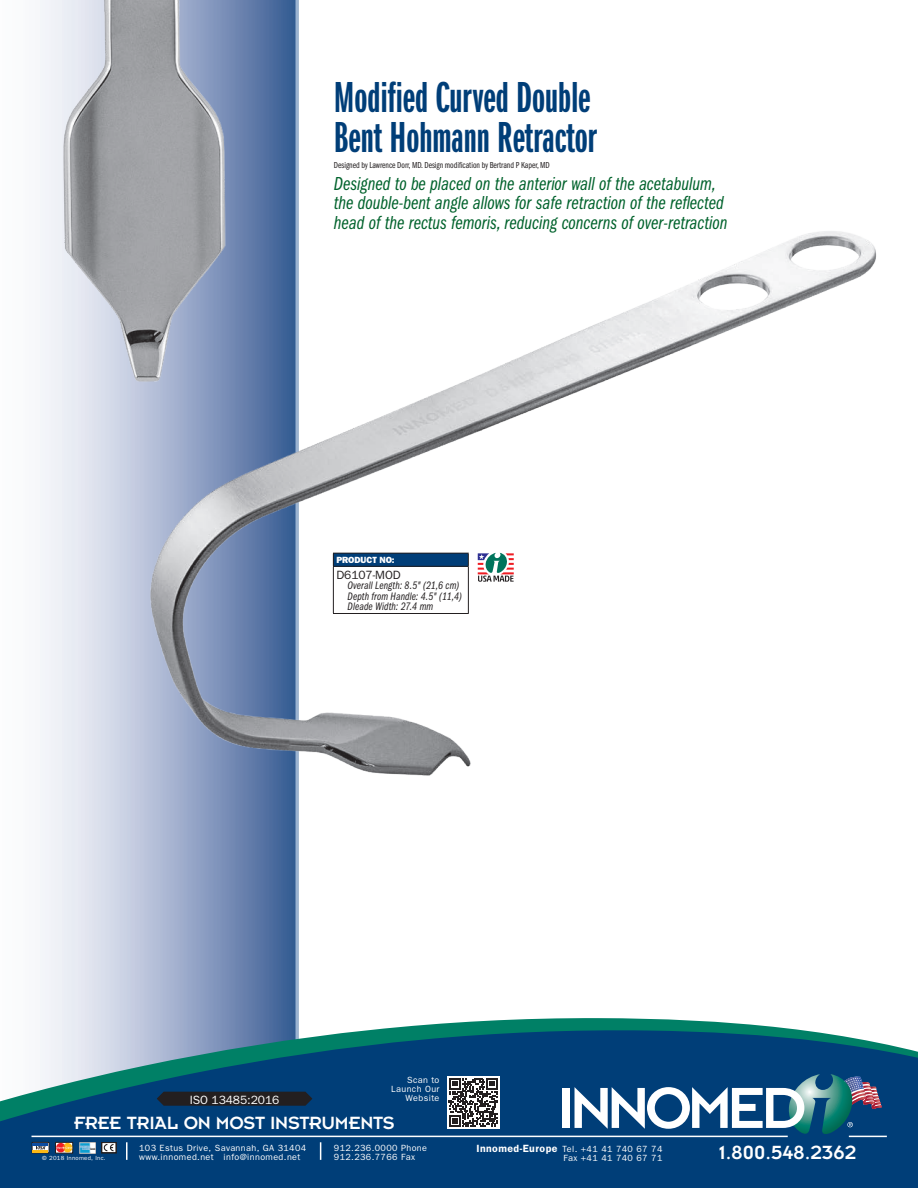
<style>
.page{position:relative;width:918px;height:1188px;background:#fff}
.page>*{position:absolute;margin:0;border:0;box-sizing:border-box;transform-origin:0 0}
.t1{font:45px/40.5px "ITC Franklin Gothic Std Dm X Cp";color:#003e78}
.t2{font:21px "Insignia";color:#fff}
.t3{font:19.5px/19.5px "ITC Franklin Gothic Std Bk Cp It";color:#00622c}
.t4{font:19.5px "Insignia";letter-spacing:-.01em;color:#fff}
.t5{font:12px "Franklin Gothic";letter-spacing:-.005em;color:#fff}
.t6{font:12px "Franklin Gothic";letter-spacing:-.005em;color:#231f20}
.t7{font:11.25px/10.5px "ITC Franklin Gothic Std Bk Cp It";letter-spacing:.01em;color:#231f20}
.t8{font:9px/9px "Franklin Gothic";letter-spacing:.045em;color:#fff}
.t9{font:9px "ITC Franklin Gothic Std Bk Cp";letter-spacing:-.005em;color:#231f20}
.t10{font:800 9px "Franklin Gothic";letter-spacing:-.005em;color:#fff}
.t11{font:6px "Franklin Gothic";letter-spacing:.045em;color:#fff}
.s1{font-weight:600;font-size:10.5px}
</style>
<div class="page">
<svg style="left:40px;top:0;width:256px;height:1018px;background:#b1bdd5"></svg>
<hr style="left:296px;top:0;width:2px;height:1044px;background:#cfd6e6">
<img style="left:139px;top:223px;width:737px;height:561px">
<svg style="left:478px;top:553px;width:36px;height:29px"></svg>
<div style="left:333px;top:553px;width:136px;height:61px;background:#fff"></div>
<div style="left:333px;top:553px;width:135px;height:13px;background:#003e78"></div>
<hr style="left:333px;top:567px;width:1px;height:46px;background:#231f20">
<hr style="left:468px;top:567px;width:1px;height:46px;background:#231f20">
<hr style="left:333px;top:613px;width:136px;height:1px;background:#231f20">
<hr style="left:333px;top:553px;width:136px;height:1px;background:#231f20">
<svg style="left:333px;top:554px;width:1px;height:12px"></svg>
<svg style="left:468px;top:554px;width:1px;height:12px"></svg>
<hr style="left:333px;top:566px;width:136px;height:1px;background:#231f20">
<img style="left:56px;top:0;width:176px;height:384px">
<svg style="left:0;top:1018px;width:918px;height:170px;background:#225e88"></svg>
<svg style="left:32px;top:1142px;width:17px;height:11px"></svg>
<hr style="left:33px;top:1143px;width:15px;height:3px;background:#0d4da1">
<svg style="left:55px;top:1142px;width:18px;height:11px"></svg>
<img style="left:79px;top:1142px;width:17px;height:11px">
<div style="left:101px;top:1142px;width:15px;height:11px;border:1px solid #231f20"></div>
<svg style="left:104px;top:1144px;width:10px;height:7px"></svg>
<div style="left:102px;top:1142px;width:14px;height:11px;border:1px solid #231f20"></div>
<div style="left:447px;top:1076px;width:52px;height:52px;background:#fff"></div>
<svg style="left:449px;top:1078px;width:49px;height:49px"></svg>
<div style="left:563px;top:1088px;width:7px;height:40px;background:#fff"></div>
<svg style="left:575px;top:1074px;width:307px;height:62px"></svg>
<svg style="left:157px;top:1092px;width:155px;height:14px;background:#202025"></svg>
<h1 class="t1" style="left:334px;top:78px;width:265px">Modified Curved Double<br>Bent Hohmann Retractor</h1>
<p class="t9" style="left:334px;top:160px;width:217px">Designed by Lawrence Dorr, MD. Design modification by Bertrand P Kaper, MD</p>
<p class="t3" style="left:334px;top:174px;width:395px">Designed to be placed on the anterior wall of the acetabulum, the double-bent angle allows for safe retraction of the reflected head of the rectus femoris, reducing concerns of over-retraction</p>
<p class="t10" style="left:336px;top:555px;width:60px">PRODUCT NO:</p>
<p class="t6" style="left:336px;top:568px;width:66px">D6107-MOD</p>
<p class="t7" style="left:348px;top:581px;width:116px">Overall Length: 8.5" (21,6 cm)<br>Depth from Handle: 4.5" (11,4)<br>Dleade Width: 27.4 mm</p>
<p class="t8" style="left:391px;top:1076px;width:50px;text-align:right">Scan to<br>Launch Our</p>
<p class="t5" style="left:190px;top:1093px;width:91px">ISO 13485:2016</p>
<p class="t8" style="left:406px;top:1094px;width:35px">Website</p>
<p class="t4" style="left:74px;top:1113px;width:322px">FREE TRIAL ON MOST INSTRUMENTS</p>
<p class="t8" style="left:139px;top:1143px;width:169px">103 Estus Drive, Savannah, GA 31404 www.innomed.net info@innomed.net</p>
<p class="t8" style="left:334px;top:1143px;width:95px">912.236.0000 Phone<br>912.236.7766 Fax</p>
<p class="t8" style="left:476px;top:1145px;width:188px"><span class="s1">Innomed-Europe</span> Tel. +41 41 740 67 74</p>
<p class="t11" style="left:42px;top:1154px;width:65px">© 2018 Innomed, Inc.</p>
<p class="t8" style="left:563px;top:1154px;width:100px">Fax +41 41 740 67 71</p>
<p class="t2" style="left:719px;top:1142px;width:139px">1.800.548.2362</p>
</div>
